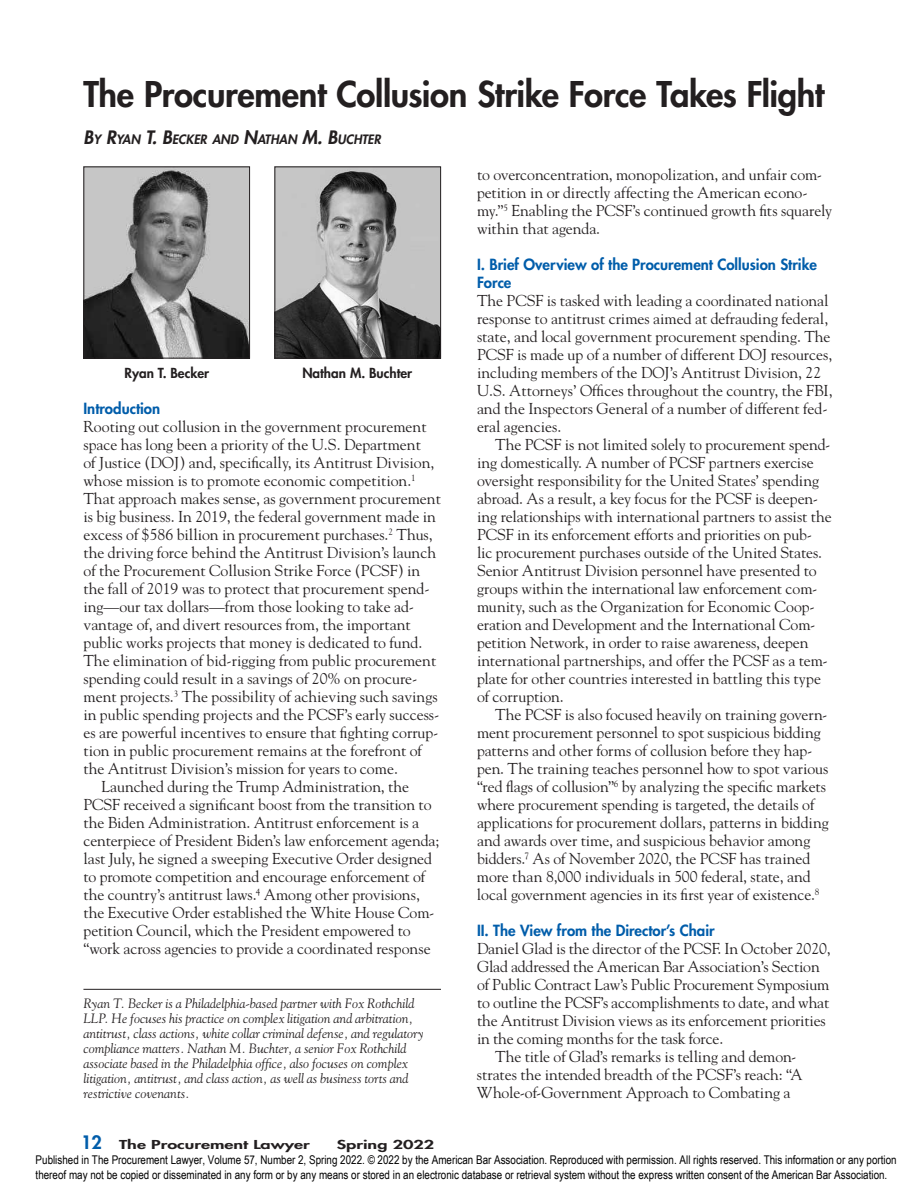
<style>
.page{position:relative;width:918px;height:1188px;background:#fff}
.page>*{position:absolute;margin:0;border:0;box-sizing:border-box;transform-origin:0 0}
.t1{font:800 34.5px "Futura Std";letter-spacing:-.015em;color:#231f20}
.t2{font:15.75px/18px "Goudy Std";color:#231f20}
.t3{font:800 15px/18px "Futura Std";color:#005daa}
.t4{font:italic 13.5px/15px "Goudy Std";color:#231f20}
.t5{font:800 13.5px "Futura Std";color:#231f20}
.t6{font:italic 800 12.6px "Futura Std";color:#231f20}
.t7{font:12px/14.4px "Arial Narrow";color:#000}
.t8{font:800 12px "Futura Std";color:#231f20;scale:1.5 1}
.s1{font-size:18px}
.s2{font-size:18px;color:#005daa}
</style>
<div class="page">
<hr style="left:83px;top:989px;width:358px;height:1px;background:#231f20">
<img style="left:85px;top:168px;width:163px;height:188px">
<div style="left:83px;top:166px;width:167px;height:192px;border:1px solid #231f20"></div>
<img style="left:276px;top:168px;width:163px;height:188px">
<div style="left:274px;top:166px;width:167px;height:192px;border:1px solid #231f20"></div>
<h1 class="t1" style="left:83px;top:73px;width:742px">The Procurement Collusion Strike Force Takes Flight</h1>
<p class="t6" style="left:83px;top:131px;width:299px"><span class="s1">B</span>Y <span class="s1">R</span>YAN <span class="s1">T. B</span>ECKER AND <span class="s1">N</span>ATHAN <span class="s1">M. B</span>UCHTER</p>
<p class="t5" style="left:125px;top:364px;width:86px">Ryan T. Becker</p>
<p class="t5" style="left:302px;top:364px;width:111px">Nathan M. Buchter</p>
<p class="t3" style="left:83px;top:399px;width:78px">Introduction</p>
<p class="t2" style="left:83px;top:417px;width:345px">Rooting out collusion in the government procurement</p>
<p class="t2" style="left:83px;top:435px;width:339px">space has long been a priority of the U.S. Department</p>
<p class="t2" style="left:83px;top:453px;width:353px">of Justice (DOJ) and, specifically, its Antitrust Division,</p>
<p class="t2" style="left:83px;top:471px;width:334px">whose mission is to promote economic competition.<sup>1</sup></p>
<p class="t2" style="left:83px;top:489px;width:359px">That approach makes sense, as government procurement</p>
<p class="t2" style="left:83px;top:507px;width:354px">is big business. In 2019, the federal government made in</p>
<p class="t2" style="left:83px;top:525px;width:351px">excess of $586 billion in procurement purchases.<sup>2</sup> Thus,</p>
<p class="t2" style="left:83px;top:543px;width:354px">the driving force behind the Antitrust Division’s launch</p>
<p class="t2" style="left:83px;top:561px;width:338px">of the Procurement Collusion Strike Force (PCSF) in</p>
<p class="t2" style="left:83px;top:579px;width:348px">the fall of 2019 was to protect that procurement spend-</p>
<p class="t2" style="left:83px;top:597px;width:332px">ing—our tax dollars—from those looking to take ad-</p>
<p class="t2" style="left:83px;top:615px;width:329px">vantage of, and divert resources from, the important</p>
<p class="t2" style="left:83px;top:633px;width:340px">public works projects that money is dedicated to fund.</p>
<p class="t2" style="left:83px;top:651px;width:354px">The elimination of bid-rigging from public procurement</p>
<p class="t2" style="left:83px;top:669px;width:336px">spending could result in a savings of 20% on procure-</p>
<p class="t2" style="left:83px;top:687px;width:356px">ment projects.<sup>3</sup> The possibility of achieving such savings</p>
<p class="t2" style="left:83px;top:705px;width:358px">in public spending projects and the PCSF’s early success-</p>
<p class="t2" style="left:83px;top:723px;width:357px">es are powerful incentives to ensure that fighting corrup-</p>
<p class="t2" style="left:83px;top:741px;width:341px">tion in public procurement remains at the forefront of</p>
<p class="t2" style="left:83px;top:759px;width:316px">the Antitrust Division’s mission for years to come.</p>
<p class="t2" style="left:101px;top:777px;width:309px">Launched during the Trump Administration, the</p>
<p class="t2" style="left:83px;top:795px;width:350px">PCSF received a significant boost from the transition to</p>
<p class="t2" style="left:83px;top:813px;width:337px">the Biden Administration. Antitrust enforcement is a</p>
<p class="t2" style="left:83px;top:831px;width:357px">centerpiece of President Biden’s law enforcement agenda;</p>
<p class="t2" style="left:83px;top:849px;width:350px">last July, he signed a sweeping Executive Order designed</p>
<p class="t2" style="left:83px;top:867px;width:344px">to promote competition and encourage enforcement of</p>
<p class="t2" style="left:83px;top:885px;width:338px">the country’s antitrust laws.<sup>4</sup> Among other provisions,</p>
<p class="t2" style="left:83px;top:903px;width:352px">the Executive Order established the White House Com-</p>
<p class="t2" style="left:83px;top:921px;width:329px">petition Council, which the President empowered to</p>
<p class="t2" style="left:83px;top:939px;width:349px">“work across agencies to provide a coordinated response</p>
<p class="t4" style="left:83px;top:995px;width:342px">Ryan T. Becker is a Philadelphia-based partner with Fox Rothchild LLP. He focuses his practice on complex litigation and arbitration, antitrust, class actions, white collar criminal defense, and regulatory compliance matters. Nathan M. Buchter, a senior Fox Rothchild associate based in the Philadelphia office, also focuses on complex litigation, antitrust, and class action, as well as business torts and restrictive covenants.</p>
<p class="t2" style="left:477px;top:165px;width:357px">to overconcentration, monopolization, and unfair com&shy;petition in or directly affecting the American econo&shy;my.”<sup>5</sup> Enabling the PCSF’s continued growth fits squarely within that agenda.</p>
<p class="t3" style="left:477px;top:255px;width:342px">I. Brief Overview of the Procurement Collusion Strike<br>Force</p>
<p class="t2" style="left:477px;top:291px;width:357px">The PCSF is tasked with leading a coordinated national response to antitrust crimes aimed at defrauding federal, state, and local government procurement spending. The PCSF is made up of a number of different DOJ resources, including members of the DOJ’s Antitrust Division, 22<br>U.S. Attorneys’ Offices throughout the country, the FBI, and the Inspectors General of a number of different fed&shy;eral agencies.</p>
<p class="t2" style="left:477px;top:435px;width:356px;text-indent:18px">The PCSF is not limited solely to procurement spend&shy;ing domestically. A number of PCSF partners exercise oversight responsibility for the United States’ spending abroad. As a result, a key focus for the PCSF is deepen&shy;ing relationships with international partners to assist the PCSF in its enforcement efforts and priorities on pub-<br>lic procurement purchases outside of the United States.<br>Senior Antitrust Division personnel have presented to groups within the international law enforcement com&shy;munity, such as the Organization for Economic Coop&shy;eration and Development and the International Com&shy;petition Network, in order to raise awareness, deepen international partnerships, and offer the PCSF as a tem&shy;plate for other countries interested in battling this type of corruption.</p>
<p class="t2" style="left:477px;top:705px;width:353px;text-indent:18px">The PCSF is also focused heavily on training govern&shy;ment procurement personnel to spot suspicious bidding patterns and other forms of collusion before they hap&shy;pen. The training teaches personnel how to spot various “red flags of collusion”<sup>6</sup> by analyzing the specific markets where procurement spending is targeted, the details of applications for procurement dollars, patterns in bidding and awards over time, and suspicious behavior among bidders.<sup>7</sup> As of November 2020, the PCSF has trained more than 8,000 individuals in 500 federal, state, and local government agencies in its first year of existence.<sup>8</sup></p>
<p class="t3" style="left:477px;top:921px;width:239px">II. The View from the Director’s Chair</p>
<p class="t2" style="left:477px;top:939px;width:355px">Daniel Glad is the director of the PCSF. In October 2020,</p>
<p class="t2" style="left:477px;top:957px;width:344px">Glad addressed the American Bar Association’s Section</p>
<p class="t2" style="left:477px;top:975px;width:352px">of Public Contract Law’s Public Procurement Symposium</p>
<p class="t2" style="left:477px;top:993px;width:354px">to outline the PCSF’s accomplishments to date, and what</p>
<p class="t2" style="left:477px;top:1011px;width:350px">the Antitrust Division views as its enforcement priorities</p>
<p class="t2" style="left:477px;top:1029px;width:248px">in the coming months for the task force.</p>
<p class="t2" style="left:495px;top:1047px;width:303px">The title of Glad’s remarks is telling and demon-</p>
<p class="t2" style="left:477px;top:1065px;width:327px">strates the intended breadth of the PCSF’s reach: “A</p>
<p class="t2" style="left:477px;top:1083px;width:315px">Whole-of-Government Approach to Combating a</p>
<p class="t8" style="left:81px;top:1137px;width:154px"><span class="s2">12</span> The Procurement Lawyer</p>
<p class="t8" style="left:337px;top:1137px;width:66px">Spring 2022</p>
<p class="t7" style="left:36px;top:1153px;width:863px">Published in The Procurement Lawyer, Volume 57, Number 2, Spring 2022. © 2022 by the American Bar Association. Reproduced with permission. All rights reserved. This information or any portion thereof may not be copied or disseminated in any form or by any means or stored in an electronic database or retrieval system without the express written consent of the American Bar Association.</p>
</div>
